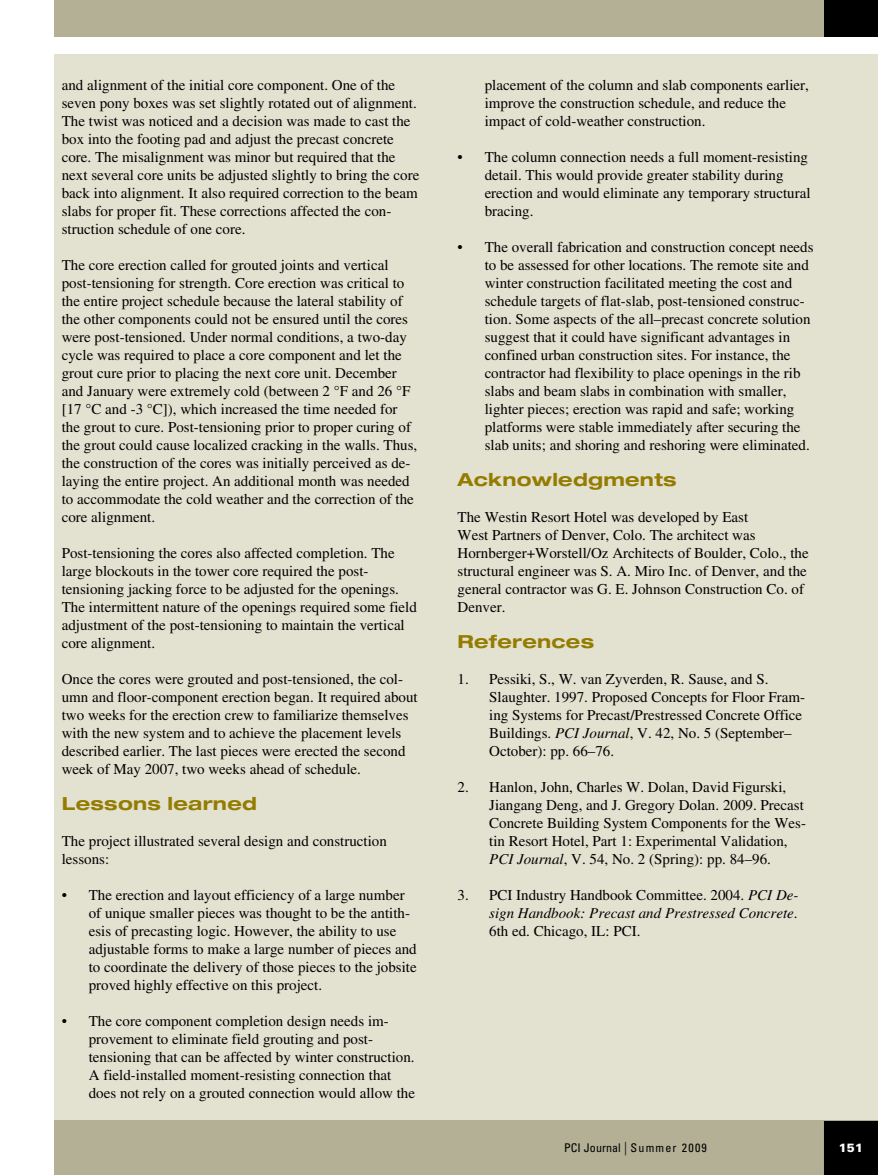
<style>
.page{position:relative;width:878px;height:1175px;background:#fff}
.page>*{position:absolute;margin:0;border:0;box-sizing:border-box;transform-origin:0 0}
.t1{font:700 expanded 18px "Helvetica Neue";letter-spacing:.015em;color:#947c00;scale:1.06 1}
.t2{font:15px/18px "Times";color:#000}
.t3{font:condensed 12px "Univers";letter-spacing:.05em;color:#000}
.t4{font:900 12px "Univers";color:#fff}
.s1{font-style:italic}
.s2{font-weight:300;font-size:13.5px}
</style>
<div class="page">
<div style="left:54px;top:54px;width:824px;height:1066px;background:#e3e1d0"></div>
<div style="left:54px;top:0;width:824px;height:36px;background:#b3b096"></div>
<div style="left:54px;top:1120px;width:824px;height:54px;background:#b3b096"></div>
<div style="left:824px;top:1121px;width:54px;height:53px;background:#000"></div>
<div style="left:824px;top:0;width:54px;height:36px;background:#000"></div>
<p class="t2" style="left:62px;top:76px;width:359px">and alignment of the initial core component. One of the seven pony boxes was set slightly rotated out of alignment.<br>The twist was noticed and a decision was made to cast the box into the footing pad and adjust the precast concrete core. The misalignment was minor but required that the next several core units be adjusted slightly to bring the core back into alignment. It also required correction to the beam slabs for proper fit. These corrections affected the con&shy;struction schedule of one core.</p>
<p class="t2" style="left:62px;top:256px;width:357px">The core erection called for grouted joints and vertical post-tensioning for strength. Core erection was critical to the entire project schedule because the lateral stability of the other components could not be ensured until the cores were post-tensioned. Under normal conditions, a two-day cycle was required to place a core component and let the grout cure prior to placing the next core unit. December and January were extremely cold (between 2 °F and 26 °F [17 °C and -3 °C]), which increased the time needed for the grout to cure. Post-tensioning prior to proper curing of the grout could cause localized cracking in the walls. Thus, the construction of the cores was initially perceived as de&shy;laying the entire project. An additional month was needed to accommodate the cold weather and the correction of the core alignment.</p>
<p class="t2" style="left:62px;top:544px;width:356px">Post-tensioning the cores also affected completion. The large blockouts in the tower core required the post&shy;tensioning jacking force to be adjusted for the openings.<br>The intermittent nature of the openings required some field adjustment of the post-tensioning to maintain the vertical core alignment.</p>
<p class="t2" style="left:62px;top:670px;width:357px">Once the cores were grouted and post-tensioned, the col&shy;umn and floor-component erection began. It required about two weeks for the erection crew to familiarize themselves with the new system and to achieve the placement levels described earlier. The last pieces were erected the second week of May 2007, two weeks ahead of schedule.</p>
<p class="t1" style="left:62px;top:792px;width:186px">Lessons learned</p>
<p class="t2" style="left:62px;top:832px;width:326px">The project illustrated several design and construction lessons:</p>
<p class="t2" style="left:89px;top:886px;width:329px;text-indent:-27px">• The erection and layout efficiency of a large number of unique smaller pieces was thought to be the antith&shy;esis of precasting logic. However, the ability to use adjustable forms to make a large number of pieces and to coordinate the delivery of those pieces to the jobsite proved highly effective on this project.</p>
<p class="t2" style="left:89px;top:1012px;width:328px;text-indent:-27px">• The core component completion design needs im&shy;provement to eliminate field grouting and post&shy;tensioning that can be affected by winter construction.<br>A field-installed moment-resisting connection that does not rely on a grouted connection would allow the</p>
<p class="t2" style="left:484px;top:76px;width:326px">placement of the column and slab components earlier, improve the construction schedule, and reduce the impact of cold-weather construction.</p>
<p class="t2" style="left:484px;top:148px;width:327px;text-indent:-27px">• The column connection needs a full moment-resisting detail. This would provide greater stability during erection and would eliminate any temporary structural bracing.</p>
<p class="t2" style="left:484px;top:238px;width:330px;text-indent:-27px">• The overall fabrication and construction concept needs to be assessed for other locations. The remote site and winter construction facilitated meeting the cost and schedule targets of flat-slab, post-tensioned construc&shy;tion. Some aspects of the all–precast concrete solution suggest that it could have significant advantages in confined urban construction sites. For instance, the contractor had flexibility to place openings in the rib slabs and beam slabs in combination with smaller, lighter pieces; erection was rapid and safe; working platforms were stable immediately after securing the slab units; and shoring and reshoring were eliminated.</p>
<p class="t1" style="left:457px;top:468px;width:208px">Acknowledgments</p>
<p class="t2" style="left:457px;top:508px;width:352px">The Westin Resort Hotel was developed by East<br>West Partners of Denver, Colo. The architect was Hornberger+Worstell/Oz Architects of Boulder, Colo., the structural engineer was S. A. Miro Inc. of Denver, and the general contractor was G. E. Johnson Construction Co. of Denver.</p>
<p class="t1" style="left:457px;top:630px;width:130px">References</p>
<p class="t2" style="left:489px;top:670px;width:317px;text-indent:-32px">1. Pessiki, S., W. van Zyverden, R. Sause, and S.<br>Slaughter. 1997. Proposed Concepts for Floor Fram&shy;ing Systems for Precast/Prestressed Concrete Office Buildings. <span class="s1">PCI Journal</span>, V. 42, No. 5 (September– October): pp. 66–76.</p>
<p class="t2" style="left:489px;top:778px;width:318px;text-indent:-32px">2. Hanlon, John, Charles W. Dolan, David Figurski, Jiangang Deng, and J. Gregory Dolan. 2009. Precast Concrete Building System Components for the Wes&shy;tin Resort Hotel, Part 1: Experimental Validation, <span class="s1">PCI Journal</span>, V. 54, No. 2 (Spring): pp. 84–96.</p>
<p class="t2" style="left:489px;top:886px;width:311px;text-align:justify;text-indent:-32px">3. PCI Industry Handbook Committee. 2004. <span class="s1">PCI De&shy;sign Handbook: Precast and Prestressed Concrete</span>.<br>6th ed. Chicago, IL: PCI.</p>
<p class="t3" style="left:564px;top:1140px;width:144px">PCI Journal <span class="s2">|</span> Summer 2009</p>
<p class="t4" style="left:838px;top:1140px;width:26px">151</p>
</div>
